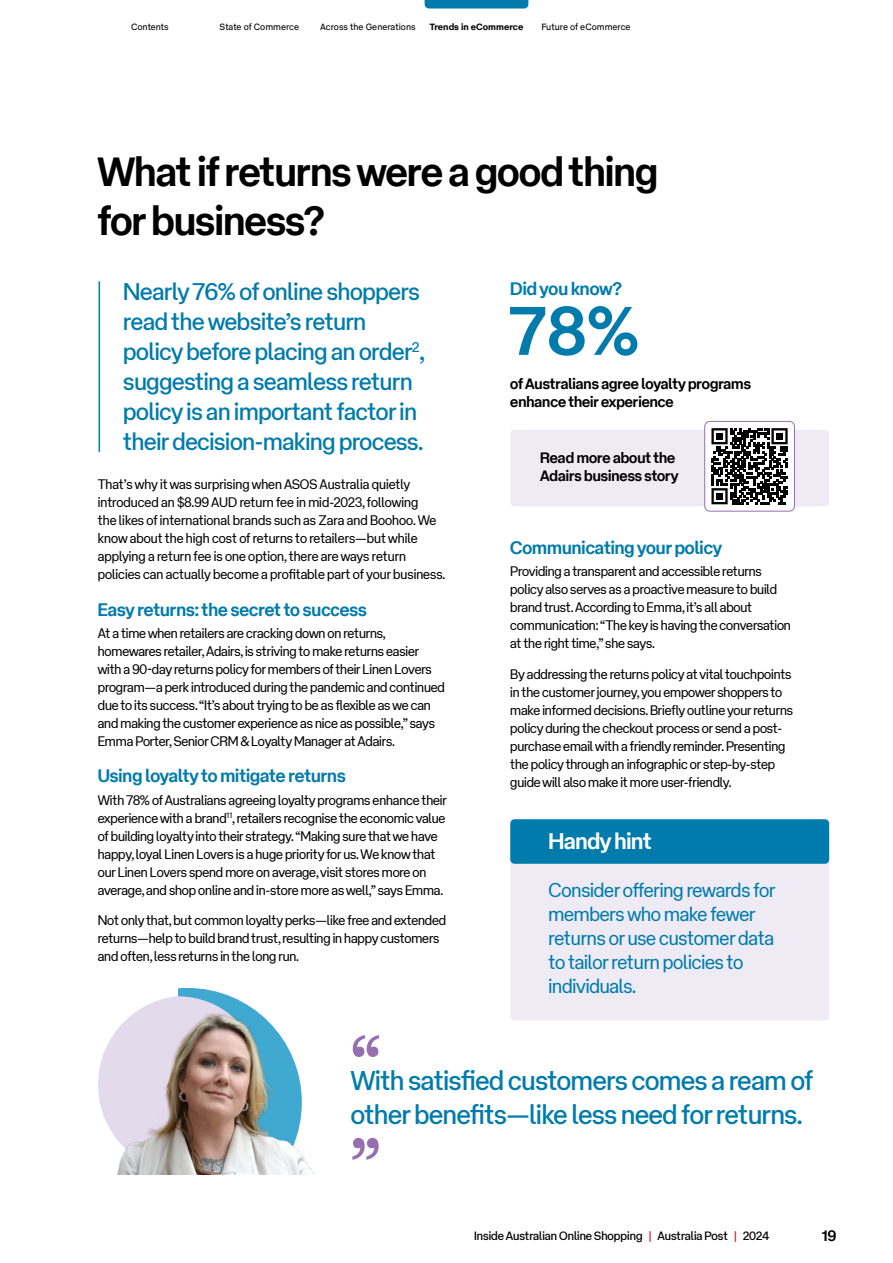
<style>
.page{position:relative;width:893px;height:1263px;background:#fff}
.page>*{position:absolute;margin:0;border:0;box-sizing:border-box;transform-origin:0 0}
.t1{font:75px "AP Type Pro Display";color:#976fb0}
.Blue_number_figures{font:700 67.5px "AP Type Pro Display";color:#007bab}
.Heading_1{font:700 40.5px/48.6px "AP Type Pro Display";letter-spacing:-.01em;color:#000}
.Pullout_Cyan{font:27px/34.5px "AP Type Pro Display";letter-spacing:-.01em;color:#007bab}
.Intro_statement{font:24px/30px "AP Type Pro Display";letter-spacing:-.01em;color:#007bab}
.Pullout_Cyan-2{font:700 22.5px "AP Type Pro Display";letter-spacing:-.01em;color:#fff}
.Pullout_Cyan-3{font:300 19.5px/24px "AP Type Pro Display";letter-spacing:-.01em;color:#007bab}
.Heading_L3_Cyan{font:700 18px "AP Type Pro Display";color:#007bab}
.t2{font:700 15px/18px "AP Type Pro Display";color:#000}
.Body_copy{font:300 13.5px/18px "AP Type Pro Display";letter-spacing:-.01em;color:#000}
.t3{font:12px "AP Type Pro Display";color:#000}
.t4{font:9px "AP Type Pro Text";color:#000}
.t5{font:700 9px "AP Type Pro Text";color:#000}
.s1{color:#da1a32}
</style>
<div class="page">
<div style="left:510px;top:831px;width:319px;height:189px;background:#efebf5;border-radius:4px"></div>
<div style="left:510px;top:819px;width:319px;height:45px;background:#007bab;border-radius:4px"></div>
<div style="left:98px;top:996px;width:178px;height:177px;background:#e3daec;border-radius:50%"></div>
<svg style="left:178px;top:988px;width:70px;height:17px"></svg>
<img style="left:109px;top:1005px;width:206px;height:170px">
<hr style="left:99px;top:281px;width:1px;height:171px;background:#007bab">
<div style="left:510px;top:430px;width:319px;height:76px;background:#efebf5;border-radius:4px"></div>
<div style="left:705px;top:421px;width:89px;height:90px;background:#fff;border-radius:5px"></div>
<div style="left:704px;top:421px;width:91px;height:90px;border:1px solid #976fb0;border-radius:5px"></div>
<svg style="left:711px;top:504px;width:75px;height:1px"></svg>
<svg style="left:711px;top:428px;width:77px;height:76px"></svg>
<svg style="left:425px;top:0;width:103px;height:9px"></svg>
<p class="t4" style="left:131px;top:20px;width:39px">Contents</p>
<p class="t4" style="left:220px;top:20px;width:81px">State of Commerce</p>
<p class="t4" style="left:320px;top:20px;width:97px">Across the Generations</p>
<p class="t5" style="left:430px;top:20px;width:95px">Trends in eCommerce</p>
<p class="t4" style="left:541px;top:20px;width:91px">Future of eCommerce</p>
<p class="Heading_1" style="left:98px;top:144px;width:562px">What if returns were a good thing for business?</p>
<p class="Intro_statement" style="left:123px;top:274px;width:303px">Nearly 76% of online shoppers read the website’s return policy before placing an order<sup>2</sup>, suggesting a seamless return policy is an important factor in their decision-making process.</p>
<p class="Body_copy" style="left:98px;top:474px;width:349px">That’s why it was surprising when ASOS Australia quietly introduced an $8.99 AUD return fee in mid-2023, following<br>the likes of international brands such as Zara and Boohoo. We know about the high cost of returns to retailers—but while applying a return fee is one option, there are ways return policies can actually become a profitable part of your business.</p>
<p class="Heading_L3_Cyan" style="left:98px;top:594px;width:271px">Easy returns: the secret to success</p>
<p class="Body_copy" style="left:98px;top:623px;width:349px">At a time when retailers are cracking down on returns, homewares retailer, Adairs, is striving to make returns easier with a 90-day returns policy for members of their Linen Lovers program—a perk introduced during the pandemic and continued due to its success. “It’s about trying to be as flexible as we can and making the customer experience as nice as possible,” says Emma Porter, Senior CRM &amp; Loyalty Manager at Adairs.</p>
<p class="Heading_L3_Cyan" style="left:98px;top:761px;width:249px">Using loyalty to mitigate returns</p>
<p class="Body_copy" style="left:98px;top:789px;width:350px">With 78% of Australians agreeing loyalty programs enhance their experience with a brand<sup>11</sup>, retailers recognise the economic value of building loyalty into their strategy. “Making sure that we have happy, loyal Linen Lovers is a huge priority for us. We know that our Linen Lovers spend more on average, visit stores more on average, and shop online and in-store more as well,” says Emma.</p>
<p class="Body_copy" style="left:98px;top:910px;width:350px">Not only that, but common loyalty perks—like free and extended returns—help to build brand trust, resulting in happy customers and often, less returns in the long run.</p>
<p class="t1" style="left:351px;top:1000px;width:32px">“</p>
<p class="Heading_L3_Cyan" style="left:510px;top:273px;width:113px">Did you know?</p>
<p class="Blue_number_figures" style="left:510px;top:275px;width:130px">78%</p>
<p class="t2" style="left:510px;top:373px;width:242px">of Australians agree loyalty programs enhance their experience</p>
<p class="t2" style="left:540px;top:447px;width:140px">Read more about the<br>Adairs business story</p>
<p class="Heading_L3_Cyan" style="left:510px;top:532px;width:213px">Communicating your policy</p>
<p class="Body_copy" style="left:510px;top:561px;width:282px">Providing a transparent and accessible returns policy also serves as a proactive measure to build brand trust. According to Emma, it’s all about communication: “The key is having the conversation at the right time,” she says.</p>
<p class="Body_copy" style="left:510px;top:664px;width:284px">By addressing the returns policy at vital touchpoints in the customer journey, you empower shoppers to make informed decisions. Briefly outline your returns policy during the checkout process or send a post&shy;purchase email with a friendly reminder. Presenting the policy through an infographic or step-by-step guide will also make it more user-friendly.</p>
<p class="Pullout_Cyan-2" style="left:549px;top:823px;width:104px">Handy hint</p>
<p class="Pullout_Cyan-3" style="left:549px;top:876px;width:228px">Consider offering rewards for members who make fewer returns or use customer data to tailor return policies to individuals.</p>
<p class="Pullout_Cyan" style="left:351px;top:1060px;width:464px">With satisfied customers comes a ream of other benefits—like less need for returns.</p>
<p class="t1" style="left:381px;top:1194px;width:32px;rotate:-180deg">“</p>
<p class="t3" style="left:474px;top:1226px;width:297px">Inside Australian Online Shopping <span class="s1">|</span> Australia Post <span class="s1">|</span> 2024</p>
<p class="t2" style="left:822px;top:1225px;width:16px">19</p>
</div>
